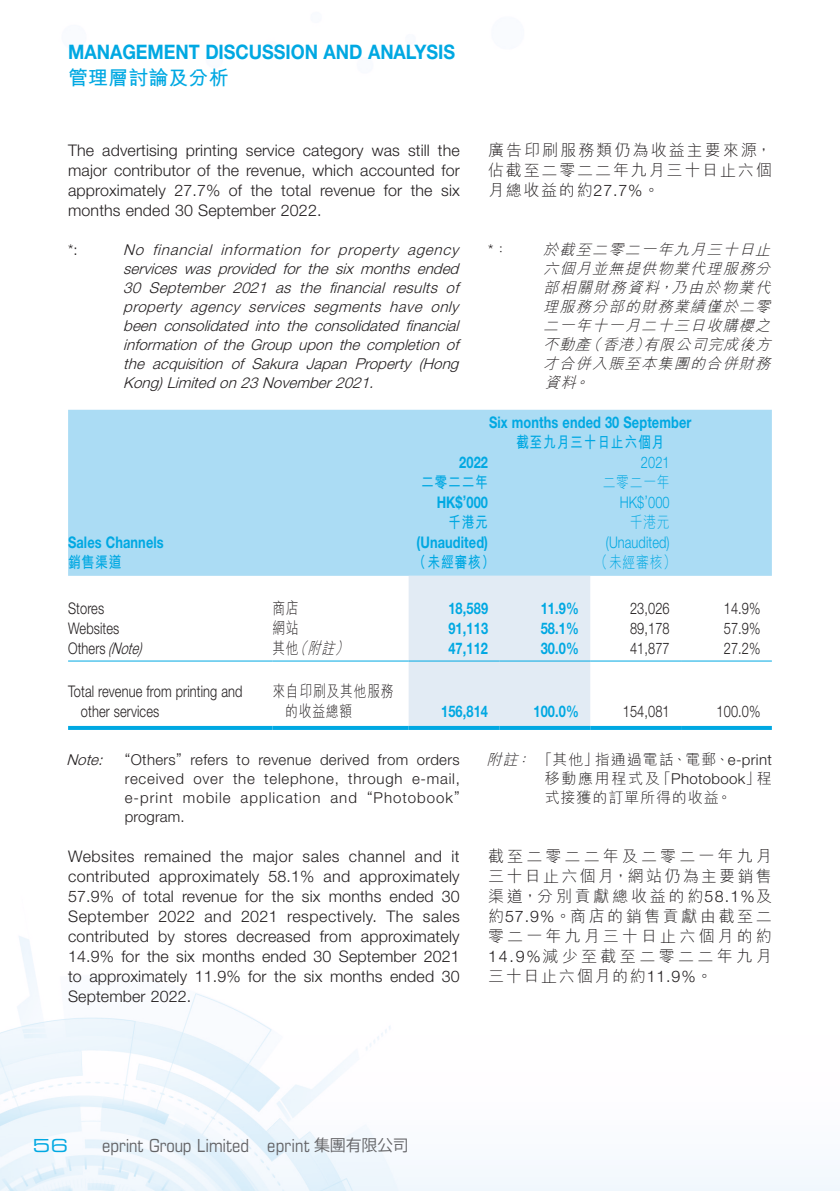
<style>
.page{position:relative;width:840px;height:1191px;background:#fff}
.page>*{position:absolute;margin:0;border:0;box-sizing:border-box;transform-origin:0 0}
.t1{font:700 20px "Helvetica Neue LT Std";color:#00a8e2;scale:.9 1}
.t2{font:700 20px "M Hei HK";letter-spacing:.005em;color:#00a8e2}
.t3{font:condensed 18px "Eurostile LT Std";color:#636366}
.t4{font:18px "Eurostile LT Std Ex 2";color:#00a8e2}
.t5{font:300 16px/20px "Helvetica Neue LT Std";letter-spacing:.01em;color:#231f20;text-align:justify}
.t6{font:300 16px/20px "M Hei HK";letter-spacing:.125em;color:#231f20;text-align:justify}
.t7{font:300 16px/20px "Helvetica Neue LT Std";letter-spacing:.01em;color:#231f20;scale:.8 1}
.t8{font:700 16px "Helvetica Neue LT Std";letter-spacing:.01em;color:#00a8e2;scale:.8 1}
.t9{font:700 16px "M Hei HK";letter-spacing:.06em;color:#00a8e2;scale:.8 1}
.t10{font:300 16px "Helvetica Neue LT Std";letter-spacing:.01em;color:#00a8e2;scale:.8 1}
.t11{font:300 16px "M Hei HK";letter-spacing:.06em;color:#00a8e2;scale:.8 1}
.t12{font:300 16px/20px "M Hei HK";letter-spacing:.06em;color:#231f20;scale:.8 1}
.t13{font:300 16px "M Hei HK";letter-spacing:.125em;color:#231f20;scale:.8 1}
.t14{font:italic 300 16px "M Hei HK";color:#231f20;scale:.8 1}
.t15{font:italic 300 15px/19px "Helvetica Neue LT Std";color:#231f20}
.t16{font:300 15px/19px "Helvetica Neue LT Std";letter-spacing:.065em;color:#231f20;text-align:justify}
.t17{font:italic 300 15px/19px "M Hei HK";color:#231f20;text-align:justify}
.t18{font:300 15px/19px "M Hei HK";letter-spacing:.065em;color:#231f20;text-align:justify}
.s1{font-family:"Helvetica Neue LT Std"}
.s2{font-family:"M Hei HK"}
.s3{font-style:italic}
.s4{font-family:"Koz Go Pr 6 N";font-stretch:normal;font-size:16px}
</style>
<div class="page">
<img style="left:0;top:409px;width:839px;height:782px">
<div style="left:68px;top:410px;width:703px;height:166px;background:#abdcf4"></div>
<div style="left:408px;top:576px;width:182px;height:150px;background:#e2ebf4"></div>
<hr style="left:68px;top:660px;width:204px;height:1px;background:#00a8e2">
<hr style="left:272px;top:660px;width:136px;height:1px;background:#00a8e2">
<hr style="left:408px;top:660px;width:91px;height:1px;background:#00a8e2">
<hr style="left:499px;top:660px;width:91px;height:1px;background:#00a8e2">
<hr style="left:590px;top:660px;width:90px;height:1px;background:#00a8e2">
<hr style="left:680px;top:660px;width:91px;height:1px;background:#00a8e2">
<svg style="left:68px;top:726px;width:204px;height:4px"></svg>
<svg style="left:272px;top:726px;width:136px;height:4px"></svg>
<hr style="left:408px;top:726px;width:91px;height:4px;background:#00a8e2">
<hr style="left:499px;top:726px;width:91px;height:4px;background:#00a8e2">
<svg style="left:590px;top:726px;width:90px;height:4px"></svg>
<svg style="left:680px;top:726px;width:91px;height:4px"></svg>
<p class="t1" style="left:68px;top:40px;width:431px">MANAGEMENT DISCUSSION AND ANALYSIS</p>
<p class="t2" style="left:68px;top:63px;width:162px">管理層討論及分析</p>
<p class="t5" style="left:68px;top:140px;width:393px">The advertising printing service category was still the major contributor of the revenue, which accounted for approximately 27.7% of the total revenue for the six months ended 30 September 2022.</p>
<p class="t16" style="left:68px;top:240px;width:11px">*:</p>
<p class="t15" style="left:123px;top:240px;width:341px">No financial information for property agency services was provided for the six months ended 30 September 2021 as the financial results of property agency services segments have only been consolidated into the consolidated financial information of the Group upon the completion of the acquisition of Sakura Japan Property (Hong Kong) Limited on23November2021.</p>
<p class="t6" style="left:488px;top:140px;width:285px">廣告印刷服務類仍為收益主要來源，佔截至二零二二年九月三十日止六個月總收益的約<span class="s1">27.7%</span>。</p>
<p class="t16" style="left:488px;top:240px;width:22px">*<span class="s2">：</span></p>
<p class="t17" style="left:543px;top:239px;width:234px">於截至二零二一年九月三十日止六個月並無提供物業代理服務分部相關財務資料，乃由於物業代理服務分部的財務業績僅於二零二一年十一月二十三日收購櫻之不動產（香港）有限公司完成後方才合併入賬至本集團的合併財務資料。</p>
<p class="t8" style="left:489px;top:412px;width:254px">Six months ended 30 September</p>
<p class="t9" style="left:516px;top:430px;width:187px">截至九月三十日止六個月</p>
<p class="t8" style="left:459px;top:452px;width:37px">2022</p>
<p class="t10" style="left:640px;top:452px;width:37px">2021</p>
<p class="t9" style="left:421px;top:470px;width:85px">二零二二年</p>
<p class="t11" style="left:602px;top:470px;width:85px">二零二一年</p>
<p class="t8" style="left:436px;top:492px;width:66px">HK$’000</p>
<p class="t10" style="left:619px;top:492px;width:64px">HK$’000</p>
<p class="t9" style="left:448px;top:510px;width:51px">千港元</p>
<p class="t11" style="left:629px;top:510px;width:51px">千港元</p>
<p class="t8" style="left:68px;top:532px;width:121px">Sales Channels</p>
<p class="t8" style="left:416px;top:532px;width:91px">(Unaudited)</p>
<p class="t10" style="left:605px;top:532px;width:81px">(Unaudited)</p>
<p class="t9" style="left:68px;top:550px;width:68px">銷售渠道</p>
<p class="t9" style="left:413px;top:550px;width:103px">（未經審核）</p>
<p class="t11" style="left:594px;top:550px;width:103px">（未經審核）</p>
<p class="t7" style="left:68px;top:598px;width:47px">Stores</p>
<p class="t13" style="left:272px;top:596px;width:34px">商店</p>
<p class="t8" style="left:448px;top:598px;width:51px">18,589</p>
<p class="t8" style="left:540px;top:598px;width:49px">11.9%</p>
<p class="t7" style="left:629px;top:598px;width:51px">23,026</p>
<p class="t7" style="left:723px;top:598px;width:47px">14.9%</p>
<p class="t7" style="left:68px;top:618px;width:65px">Websites</p>
<p class="t13" style="left:272px;top:616px;width:34px">網站</p>
<p class="t8" style="left:448px;top:618px;width:51px">91,113</p>
<p class="t8" style="left:540px;top:618px;width:49px">58.1%</p>
<p class="t7" style="left:629px;top:618px;width:51px">89,178</p>
<p class="t7" style="left:723px;top:618px;width:47px">57.9%</p>
<p class="t7" style="left:68px;top:638px;width:95px">O t h e r s <span class="s3">(Note)</span></p>
<p class="t13" style="left:272px;top:636px;width:34px">其他</p>
<p class="t14" style="left:293px;top:636px;width:76px">（附註）</p>
<p class="t8" style="left:448px;top:638px;width:51px">47,112</p>
<p class="t8" style="left:540px;top:638px;width:49px">30.0%</p>
<p class="t7" style="left:629px;top:638px;width:51px">41,877</p>
<p class="t7" style="left:723px;top:638px;width:47px">27.2%</p>
<p class="t7" style="left:81px;top:680px;width:203px;text-indent:-13px">Total revenue from printing and other services</p>
<p class="t12" style="left:285px;top:680px;width:137px;text-indent:-13px">來自印刷及其他服務的收益總額</p>
<p class="t8" style="left:441px;top:701px;width:60px">156,814</p>
<p class="t8" style="left:533px;top:701px;width:58px">100.0%</p>
<p class="t7" style="left:622px;top:700px;width:60px">154,081</p>
<p class="t7" style="left:716px;top:700px;width:56px">100.0%</p>
<p class="t16" style="left:125px;top:750px;width:336px;text-indent:-58px"><span class="s3">Note:</span> “Others” refers to revenue derived from orders received over the telephone, through e-mail, e-print mobile application and “Photobook” program.</p>
<p class="t5" style="left:68px;top:846px;width:393px">Websites remained the major sales channel and it contributed approximately 58.1% and approximately 57.9% of total revenue for the six months ended 30<br>September 2022 and 2021 respectively. The sales contributed by stores decreased from approximately 14.9% for the six months ended 30 September 2021 to approximately 11.9% for the six months ended 30<br>September 2022.</p>
<p class="t18" style="left:544px;top:749px;width:228px;text-indent:-58px"><span class="s3">附註：</span>「其他」指通過電話、電郵、<span class="s1">e-print</span>移動應用程式及「<span class="s1">Photobook</span>」程式接獲的訂單所得的收益。</p>
<p class="t6" style="left:488px;top:845px;width:285px">截至二零二二年及二零二一年九月三十日止六個月，網站仍為主要銷售渠道，分別貢獻總收益的約<span class="s1">58.1%</span>及約<span class="s1">57.9%</span>。商店的銷售貢獻由截至二零二一年九月三十日止六個月的約<span class="s1">14.9%</span>減少至截至二零二二年九月三十日止六個月的約<span class="s1">11.9%</span>。</p>
<p class="t4" style="left:33px;top:1132px;width:37px">56</p>
<p class="t3" style="left:102px;top:1134px;width:308px">eprint Group Limited eprint <span class="s4">集團有限公司</span></p>
</div>
